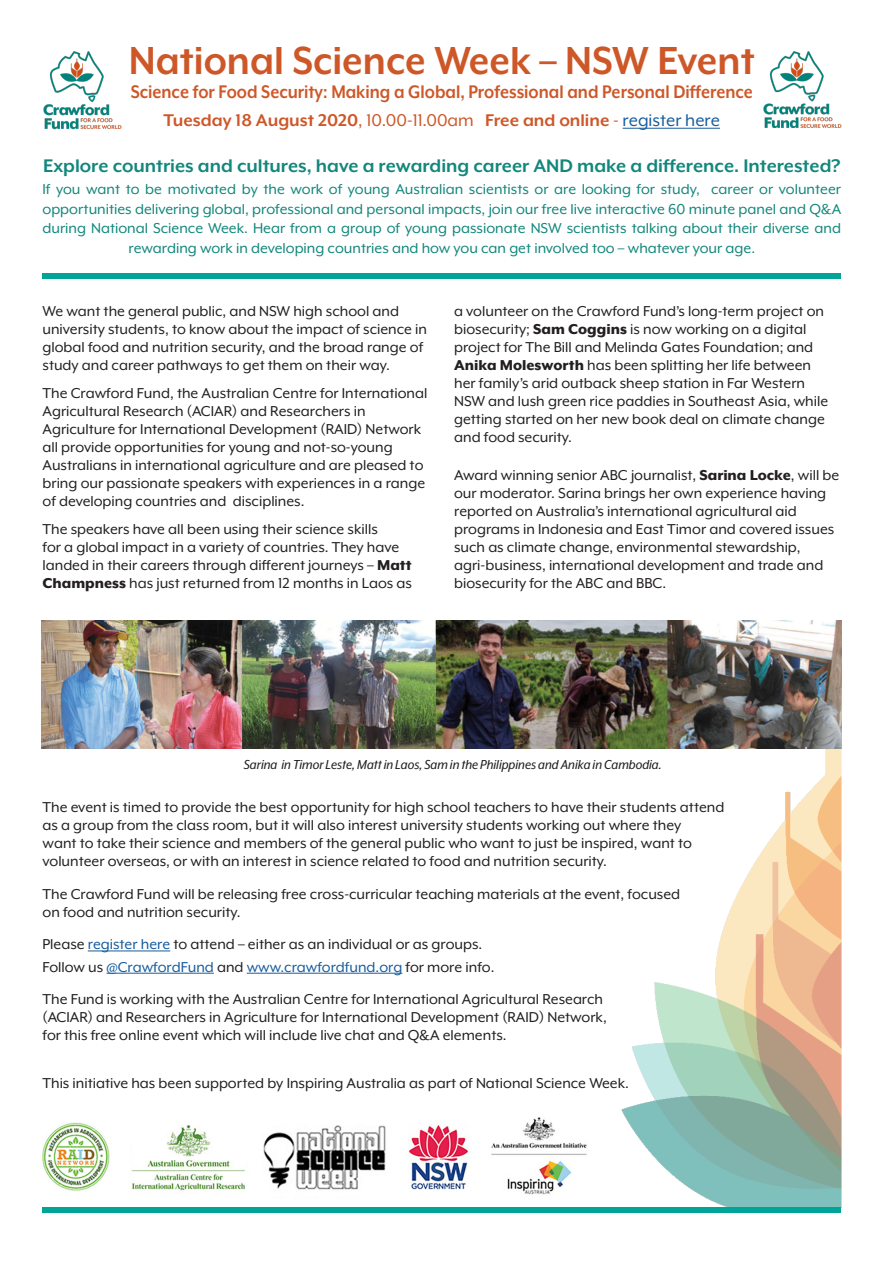
<style>
.page{position:relative;width:893px;height:1263px;background:#fff}
.page>*{position:absolute;margin:0;border:0;box-sizing:border-box;transform-origin:0 0}
.t1{font:700 45px "Mr Eaves XL Mod OT";color:#ce5728;scale:.95 1}
.t2{font:700 21px "Mr Eaves XL Mod OT";color:#12877c}
.t3{font:700 21px "Mr Eaves XL Mod OT";color:#ce5728;scale:.89 1}
.t4{font:700 19.5px "Mr Eaves XL Mod OT";color:#ce5728}
.t5{font:16.5px/18px "Mr Eaves XL Mod OT";color:#231f20}
.t6{font:16.5px/19.5px "Mr Eaves XL Mod OT";color:#12877c;text-align:center}
.t7{font:16.5px "Mr Eaves XL Mod OT";color:#175d9e}
.t8{font:italic 15px "Mr Eaves XL Mod Nar OT";color:#231f20;scale:1.1 1}
.s1{font-weight:400}
.s2{font-weight:400;color:#175d9e}
.s3{font-weight:800}
.s4{color:#175d9e}
.s5{color:#231f20}
</style>
<div class="page">
<img style="left:42px;top:1117px;width:545px;height:78px">
<div style="left:43px;top:274px;width:798px;height:5px;background:#00a597"></div>
<hr style="left:623px;top:128px;width:97px;height:1px;background:#175d9e">
<img style="left:601px;top:644px;width:241px;height:564px">
<hr style="left:88px;top:951px;width:82px;height:1px;background:#175d9e">
<hr style="left:106px;top:973px;width:108px;height:1px;background:#175d9e">
<hr style="left:247px;top:973px;width:155px;height:1px;background:#175d9e">
<img style="left:43px;top:51px;width:78px;height:78px">
<div style="left:43px;top:1207px;width:798px;height:6px;background:#00a597"></div>
<img style="left:763px;top:51px;width:78px;height:76px">
<img style="left:42px;top:621px;width:799px;height:127px">
<p class="t1" style="left:129px;top:38px;width:660px">National Science Week – NSW Event</p>
<p class="t3" style="left:131px;top:81px;width:701px">Science for Food Security: Making a Global, Professional and Personal Difference</p>
<p class="t4" style="left:164px;top:111px;width:558px">Tuesday 18 August 2020<span class="s1">, 10.00-11.00am</span> Free and online <span class="s1">-</span> <span class="s2">register here</span></p>
<p class="t2" style="left:43px;top:155px;width:799px">Explore countries and cultures, have a rewarding career AND make a difference. Interested?</p>
<p class="t6" style="left:43px;top:180px;width:800px">If you want to be motivated by the work of young Australian scientists or are looking for study, career or volunteer opportunities delivering global, professional and personal impacts, join our free live interactive 60 minute panel and Q&amp;A during National Science Week. Hear from a group of young passionate NSW scientists talking about their diverse and rewarding work in developing countries and how you can get involved too – whatever your age.</p>
<p class="t5" style="left:43px;top:302px;width:386px">We want the general public, and NSW high school and university students, to know about the impact of science in global food and nutrition security, and the broad range of study and career pathways to get them on their way.</p>
<p class="t5" style="left:43px;top:384px;width:386px">The Crawford Fund, the Australian Centre for International Agricultural Research (ACIAR) and Researchers in Agriculture for International Development (RAID) Network all provide opportunities for young and not-so-young Australians in international agriculture and are pleased to bring our passionate speakers with experiences in a range of developing countries and disciplines.</p>
<p class="t5" style="left:43px;top:520px;width:371px">The speakers have all been using their science skills<br>for a global impact in a variety of countries. They have landed in their careers through different journeys – <span class="s3">Matt Champness</span> has just returned from 12 months in Laos as</p>
<p class="t5" style="left:454px;top:302px;width:376px">a volunteer on the Crawford Fund’s long-term project on biosecurity; <span class="s3">Sam Coggins</span> is now working on a digital project for The Bill and Melinda Gates Foundation; and <span class="s3">Anika Molesworth</span> has been splitting her life between her family’s arid outback sheep station in Far Western NSW and lush green rice paddies in Southeast Asia, while getting started on her new book deal on climate change and food security.</p>
<p class="t5" style="left:454px;top:466px;width:387px">Award winning senior ABC journalist, <span class="s3">Sarina Locke</span>, will be our moderator. Sarina brings her own experience having reported on Australia’s international agricultural aid programs in Indonesia and East Timor and covered issues such as climate change, environmental stewardship, agri-business, international development and trade and biosecurity for the ABC and BBC.</p>
<p class="t8" style="left:244px;top:757px;width:381px">Sarina in Timor Leste, Matt in Laos, Sam in the Philippines and Anika in Cambodia.</p>
<p class="t5" style="left:43px;top:798px;width:683px">The event is timed to provide the best opportunity for high school teachers to have their students attend as a group from the class room, but it will also interest university students working out where they<br>want to take their science and members of the general public who want to just be inspired, want to volunteer overseas, or with an interest in science related to food and nutrition security.</p>
<p class="t5" style="left:43px;top:885px;width:639px">The Crawford Fund will be releasing free cross-curricular teaching materials at the event, focused on food and nutrition security.</p>
<p class="t5" style="left:43px;top:935px;width:441px">Please <span class="s4">register here</span> to attend – either as an individual or as groups.</p>
<p class="t7" style="left:43px;top:958px;width:453px"><span class="s5">Follow us</span> @CrawfordFund <span class="s5">and</span> www.crawfordfund.org <span class="s5">for more info.</span></p>
<p class="t5" style="left:43px;top:990px;width:566px">The Fund is working with the Australian Centre for International Agricultural Research (ACIAR) and Researchers in Agriculture for International Development (RAID) Network, for this free online event which will include live chat and Q&amp;A elements.</p>
<p class="t5" style="left:43px;top:1073px;width:588px">This initiative has been supported by Inspiring Australia as part of National Science Week.</p>
</div>
